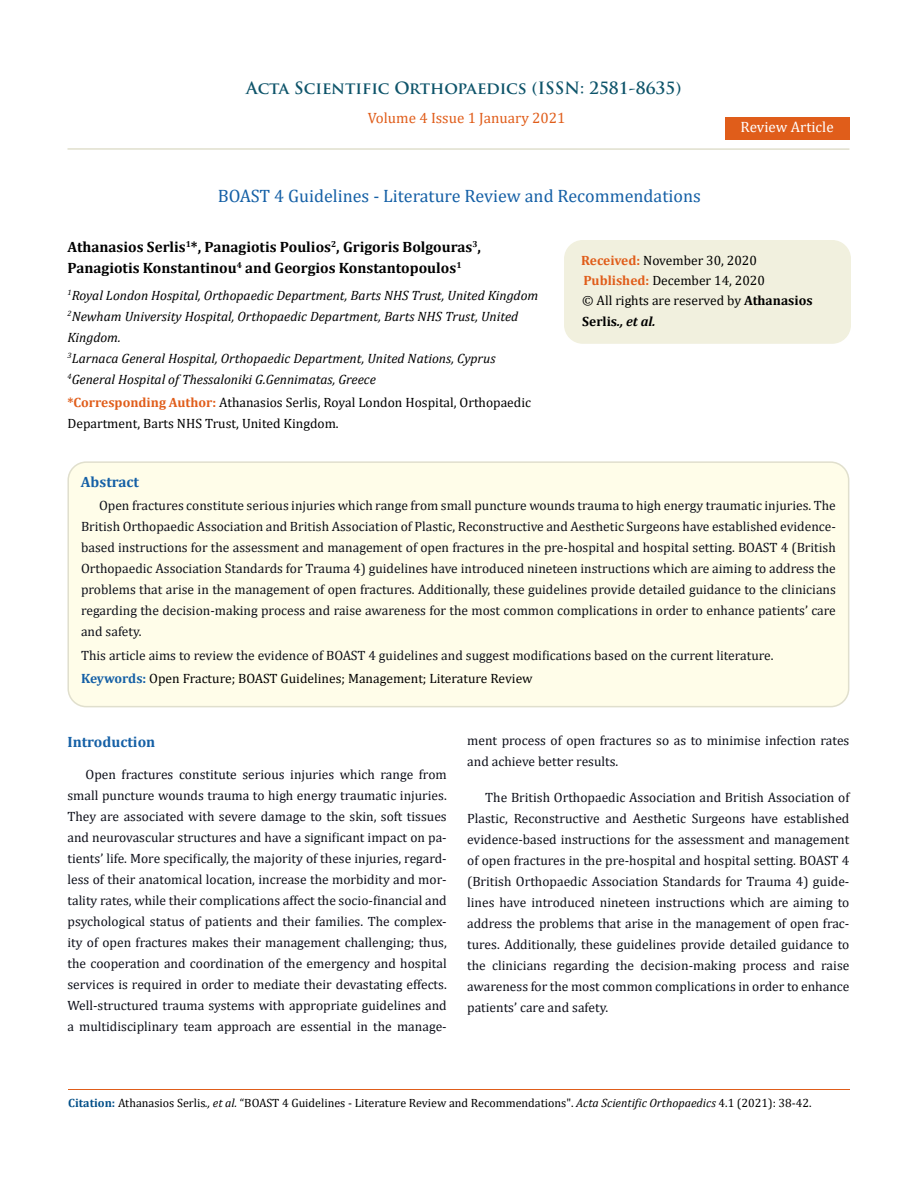
<style>
.page{position:relative;width:917px;height:1188px;background:#fff}
.page>*{position:absolute;margin:0;border:0;box-sizing:border-box;transform-origin:0 0}
.t1{font:18px "Cambria";color:#1560a6}
.t2{font:700 16.5px "Trajan Pro";color:#0e546a}
.t3{font:700 15px/21px "Cambria";color:#000}
.t4{font:15px "Cambria";color:#e05d1a}
.t5{font:700 15px "Cambria";color:#1560a6}
.t6{font:15px "Cambria";color:#fff}
.t7{font:13.5px/21px "Cambria";color:#0e101a;text-align:justify}
.t8{font:italic 13.5px/21px "Cambria";color:#000}
.t9{font:13.5px/20.4px "Cambria";color:#000}
.t10{font:12px "Cambria";color:#000}
.s1{font-weight:700;color:#e05d1a}
.s2{font-weight:700}
.s3{font-weight:700;font-style:italic}
.s4{font-weight:700;color:#1560a6}
.s5{color:#000}
.s6{font-weight:700;color:#035089}
.s7{font-style:italic}
</style>
<div class="page">
<div style="left:724px;top:117px;width:125px;height:23px;background:#e05d1a"></div>
<div style="left:564px;top:241px;width:286px;height:102px;background:#f1f0de;border-radius:18px"></div>
<div style="left:564px;top:240px;width:287px;height:104px;border:2px solid #f1f0de;border-radius:18px"></div>
<div style="left:68px;top:462px;width:780px;height:245px;background:#fffde9;border-radius:18px"></div>
<div style="left:67px;top:461px;width:782px;height:246px;border:2px solid #e0dfcd;border-radius:18px"></div>
<hr style="left:68px;top:1089px;width:782px;height:1px;background:#e05d1a">
<hr style="left:67px;top:148px;width:782px;height:2px;background:#e0dfcd">
<p class="t2" style="left:246px;top:77px;width:436px">Acta Scientific Orthopaedics (ISSN: 2581-8635)</p>
<p class="t4" style="left:368px;top:109px;width:199px">Volume 4 Issue 1 January 2021</p>
<p class="t6" style="left:740px;top:118px;width:94px">Review Article</p>
<h1 class="t1" style="left:218px;top:186px;width:484px">BOAST 4 Guidelines - Literature Review and Recommendations</h1>
<p class="t3" style="left:68px;top:236px;width:415px">Athanasios Serlis<sup>1</sup>*, Panagiotis Poulios<sup>2</sup>, Grigoris Bolgouras<sup>3</sup>,<br>Panagiotis Konstantinou<sup>4</sup> and Georgios Konstantopoulos<sup>1</sup></p>
<p class="t8" style="left:68px;top:284px;width:472px"><sup>1</sup>Royal London Hospital, Orthopaedic Department, Barts NHS Trust, United Kingdom <sup>2</sup>Newham University Hospital, Orthopaedic Department, Barts NHS Trust, United Kingdom.<br><sup>3</sup>Larnaca General Hospital, Orthopaedic Department, United Nations, Cyprus <sup>4</sup>General Hospital of Thessaloniki G.Gennimatas, Greece</p>
<p class="t9" style="left:68px;top:392px;width:465px;line-height:21px"><span class="s1">*Corresponding Author:</span> Athanasios Serlis, Royal London Hospital, Orthopaedic<br>Department, Barts NHS Trust, United Kingdom.</p>
<p class="t9" style="left:581px;top:250px;width:233px"><span class="s1">Received:</span> November 30, 2020<br><span class="s1">Published:</span> December 14, 2020<br>© All rights are reserved by <span class="s2">Athanasios<br>Serlis</span><span class="s3">., et al.</span></p>
<p class="t5" style="left:81px;top:472px;width:60px">Abstract</p>
<p class="t7" style="left:81px;top:495px;width:756px;text-indent:18px">Open fractures constitute serious injuries which range from small puncture wounds trauma to high energy traumatic injuries. The British Orthopaedic Association and British Association of Plastic, Reconstructive and Aesthetic Surgeons have established evidence&shy;based instructions for the assessment and management of open fractures in the pre-hospital and hospital setting. BOAST 4 (British Orthopaedic Association Standards for Trauma 4) guidelines have introduced nineteen instructions which are aiming to address the problems that arise in the management of open fractures. Additionally, these guidelines provide detailed guidance to the clinicians regarding the decision-making process and raise awareness for the most common complications in order to enhance patients’ care and safety.</p>
<p class="t7" style="left:81px;top:644px;width:694px;line-height:22.5px">This article aims to review the evidence of BOAST 4 guidelines and suggest modifications based on the current literature.<br><span class="s4">Keywords:</span> <span class="s5">Open Fracture; BOAST Guidelines; Management; Literature Review</span></p>
<p class="t5" style="left:67px;top:732px;width:89px">Introduction</p>
<p class="t7" style="left:67px;top:764px;width:381px;text-indent:18px">Open fractures constitute serious injuries which range from small puncture wounds trauma to high energy traumatic injuries.<br>They are associated with severe damage to the skin, soft tissues and neurovascular structures and have a significant impact on pa&shy;tients’ life. More specifically, the majority of these injuries, regard&shy;less of their anatomical location, increase the morbidity and mor&shy;tality rates, while their complications affect the socio-financial and psychological status of patients and their families. The complex&shy;ity of open fractures makes their management challenging; thus, the cooperation and coordination of the emergency and hospital services is required in order to mediate their devastating effects.<br>Well-structured trauma systems with appropriate guidelines and a multidisciplinary team approach are essential in the manage-</p>
<p class="t7" style="left:467px;top:730px;width:384px">ment process of open fractures so as to minimise infection rates and achieve better results.</p>
<p class="t7" style="left:467px;top:787px;width:384px;text-indent:18px">The British Orthopaedic Association and British Association of Plastic, Reconstructive and Aesthetic Surgeons have established evidence-based instructions for the assessment and management of open fractures in the pre-hospital and hospital setting. BOAST 4 (British Orthopaedic Association Standards for Trauma 4) guide&shy;lines have introduced nineteen instructions which are aiming to address the problems that arise in the management of open frac&shy;tures. Additionally, these guidelines provide detailed guidance to the clinicians regarding the decision-making process and raise awareness for the most common complications in order to enhance patients’ care and safety.</p>
<p class="t10" style="left:68px;top:1096px;width:744px"><span class="s6">Citation:</span> Athanasios Serlis<span class="s7">., et al.</span> “BOAST 4 Guidelines - Literature Review and Recommendations". <span class="s7">Acta Scientific Orthopaedics</span> 4.1 (2021): 38-42.</p>
</div>
